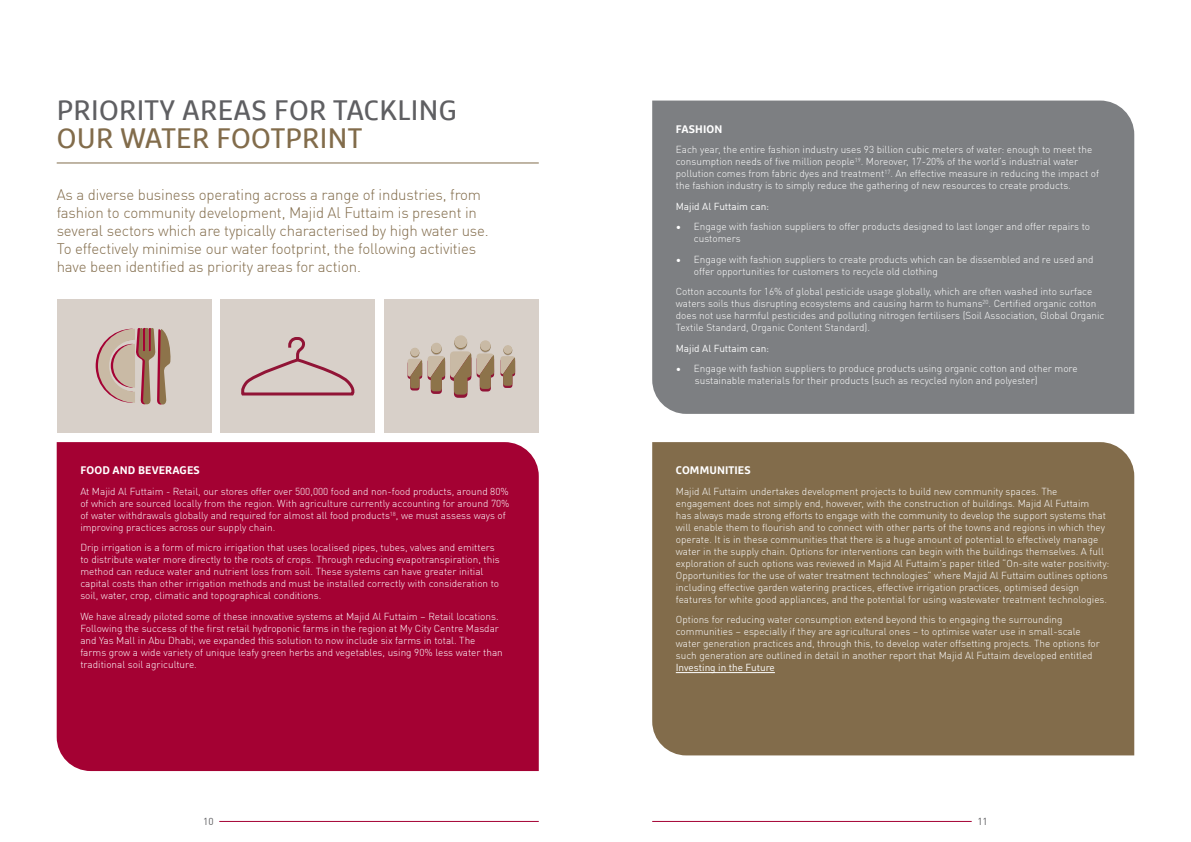
<style>
.page{position:relative;width:1191px;height:842px;background:#fff}
.page>*{position:absolute;margin:0;border:0;box-sizing:border-box;transform-origin:0 0}
.MAF_Section_Subtitle{font:28px/28px "Marselis Pro";letter-spacing:.01em;color:#5f5f62}
.MAF_Body_Text{font:300 15px/18px "DINOT";letter-spacing:-.01em;color:#826c4b}
.MAF_Body_Text-2{font:700 11px "Marselis Pro";letter-spacing:.01em;color:#fff}
.MAF_Body_Text-3{font:300 10px/12px "DINOT";color:#fff}
.MAF_Body_Text-4{font:10px "DINOT";color:#fff}
.MAF_Body_Text-5{font:10px "DINOT";color:#5f5f62}
.s1{color:#826c4b}
.s2{font-weight:400}
</style>
<div class="page">
<div style="left:57px;top:442px;width:482px;height:329px;background:#a40133"></div>
<div style="left:652px;top:101px;width:482px;height:313px;background:#7d7f82"></div>
<div style="left:652px;top:442px;width:482px;height:313px;background:#826c4b"></div>
<hr style="left:676px;top:672px;width:99px;height:1px;background:#fff">
<hr style="left:219px;top:821px;width:320px;height:1px;background:#a40133">
<hr style="left:652px;top:821px;width:319px;height:1px;background:#a40133">
<hr style="left:57px;top:163px;width:482px;height:1px;background:#826c4b">
<div style="left:57px;top:300px;width:154px;height:133px;background:#d8d0c9"></div>
<div style="left:220px;top:300px;width:155px;height:133px;background:#d8d0c9"></div>
<div style="left:384px;top:300px;width:155px;height:133px;background:#d8d0c9"></div>
<svg style="left:241px;top:337px;width:114px;height:59px"></svg>
<div style="left:480px;top:342px;width:11px;height:11px;background:#bcb1a9;border-radius:50%"></div>
<div style="left:480px;top:341px;width:11px;height:11px;background:#998466;border-radius:50%"></div>
<div style="left:480px;top:340px;width:11px;height:11px;background:#c9baa5;border-radius:50%"></div>
<div style="left:431px;top:343px;width:11px;height:11px;background:#aa9984;border-radius:50%"></div>
<div style="left:431px;top:343px;width:11px;height:10px;background:#c9baa5;border-radius:50%"></div>
<svg style="left:454px;top:337px;width:13px;height:13px"></svg>
<svg style="left:454px;top:336px;width:13px;height:13px"></svg>
<div style="left:454px;top:335px;width:13px;height:13px;background:#c9baa5;border-radius:50%"></div>
<div style="left:503px;top:345px;width:9px;height:9px;background:#c9baa5;border-radius:50%"></div>
<svg style="left:500px;top:356px;width:15px;height:32px"></svg>
<div style="left:410px;top:348px;width:9px;height:9px;background:#c9baa5;border-radius:50%"></div>
<svg style="left:407px;top:351px;width:87px;height:46px"></svg>
<svg style="left:96px;top:328px;width:75px;height:77px"></svg>
<p class="MAF_Section_Subtitle" style="left:57px;top:96px;width:402px">PRIORITY AREAS FOR TACKLING<br><span class="s1">OUR WATER FOOTPRINT</span></p>
<p class="MAF_Body_Text" style="left:57px;top:184px;width:433px">As a diverse business operating across a range of industries, from fashion to community development, Majid Al Futtaim is present in several sectors which are typically characterised by high water use.<br>To effectively minimise our water footprint, the following activities have been identified as priority areas for action.</p>
<p class="MAF_Body_Text-2" style="left:80px;top:464px;width:121px">FOOD AND BEVERAGES</p>
<p class="MAF_Body_Text-3" style="left:80px;top:484px;width:431px">At Majid Al Futtaim - Retail, our stores offer over 500,000 food and non-food products, around 80% of which are sourced locally from the region. With agriculture currently accounting for around 70% of water withdrawals globally and required for almost all food products<sup>18</sup>, we must assess ways of improving practices across our supply chain.</p>
<p class="MAF_Body_Text-3" style="left:80px;top:541px;width:421px">Drip irrigation is a form of micro irrigation that uses localised pipes, tubes, valves and emitters to distribute water more directly to the roots of crops. Through reducing evapotranspiration, this method can reduce water and nutrient loss from soil. These systems can have greater initial capital costs than other irrigation methods and must be installed correctly with consideration to soil, water, crop, climatic and topographical conditions.</p>
<p class="MAF_Body_Text-3" style="left:80px;top:609px;width:424px">We have already piloted some of these innovative systems at Majid Al Futtaim – Retail locations.<br>Following the success of the first retail hydroponic farms in the region at My City Centre Masdar and Yas Mall in Abu Dhabi, we expanded this solution to now include six farms in total. The farms grow a wide variety of unique leafy green herbs and vegetables, using 90% less water than traditional soil agriculture.</p>
<p class="MAF_Body_Text-2" style="left:676px;top:122px;width:48px">FASHION</p>
<p class="MAF_Body_Text-3" style="left:676px;top:143px;width:425px">Each year, the entire fashion industry uses 93 billion cubic meters of water: enough to meet the consumption needs of five million people<sup>19</sup>. Moreover, 17-20% of the world’s industrial water pollution comes from fabric dyes and treatment<sup>17</sup>. An effective measure in reducing the impact of the fashion industry is to simply reduce the gathering of new resources to create products.</p>
<p class="MAF_Body_Text-4" style="left:676px;top:199px;width:95px">Majid Al Futtaim can:</p>
<p class="MAF_Body_Text-3" style="left:694px;top:220px;width:398px;text-indent:-18px">• Engage with fashion suppliers to offer products designed to last longer and offer repairs to customers</p>
<p class="MAF_Body_Text-3" style="left:694px;top:252px;width:401px;text-indent:-18px">• Engage with fashion suppliers to create products which can be dissembled and re used and offer opportunities for customers to recycle old clothing</p>
<p class="MAF_Body_Text-3" style="left:676px;top:285px;width:430px">Cotton accounts for 16% of global pesticide usage globally, which are often washed into surface waters soils thus disrupting ecosystems and causing harm to humans<sup>20</sup>. Certified organic cotton does not use harmful pesticides and polluting nitrogen fertilisers (Soil Association, Global Organic Textile Standard, Organic Content Standard).</p>
<p class="MAF_Body_Text-4" style="left:676px;top:341px;width:95px">Majid Al Futtaim can:</p>
<p class="MAF_Body_Text-3" style="left:695px;top:362px;width:384px;text-indent:-19px">• Engage with fashion suppliers to produce products using organic cotton and other more sustainable materials for their products (such as recycled nylon and polyester)</p>
<p class="MAF_Body_Text-2" style="left:676px;top:464px;width:76px">COMMUNITIES</p>
<p class="MAF_Body_Text-3" style="left:676px;top:484px;width:435px">Majid Al Futtaim undertakes development projects to build new community spaces. The engagement does not simply end, however, with the construction of buildings. Majid Al Futtaim<br>has always made strong efforts to engage with the community to develop the support systems that will enable them to flourish and to connect with other parts of the towns and regions in which they operate. It is in these communities that there is a huge amount of potential to effectively manage water in the supply chain. Options for interventions can begin with the buildings themselves. A full exploration of such options was reviewed in Majid Al Futtaim’s paper titled “On-site water positivity:<br>Opportunities for the use of water treatment technologies” where Majid Al Futtaim outlines options including effective garden watering practices, effective irrigation practices, optimised design features for white good appliances, and the potential for using wastewater treatment technologies.</p>
<p class="MAF_Body_Text-3" style="left:676px;top:613px;width:425px">Options for reducing water consumption extend beyond this to engaging the surrounding communities – especially if they are agricultural ones – to optimise water use in small-scale water generation practices and, through this, to develop water offsetting projects. The options for such generation are outlined in detail in another report that Majid Al Futtaim developed entitled <span class="s2">Investing in the Future</span></p>
<p class="MAF_Body_Text-5" style="left:203px;top:814px;width:12px">10</p>
<p class="MAF_Body_Text-5" style="left:977px;top:814px;width:12px">11</p>
</div>
